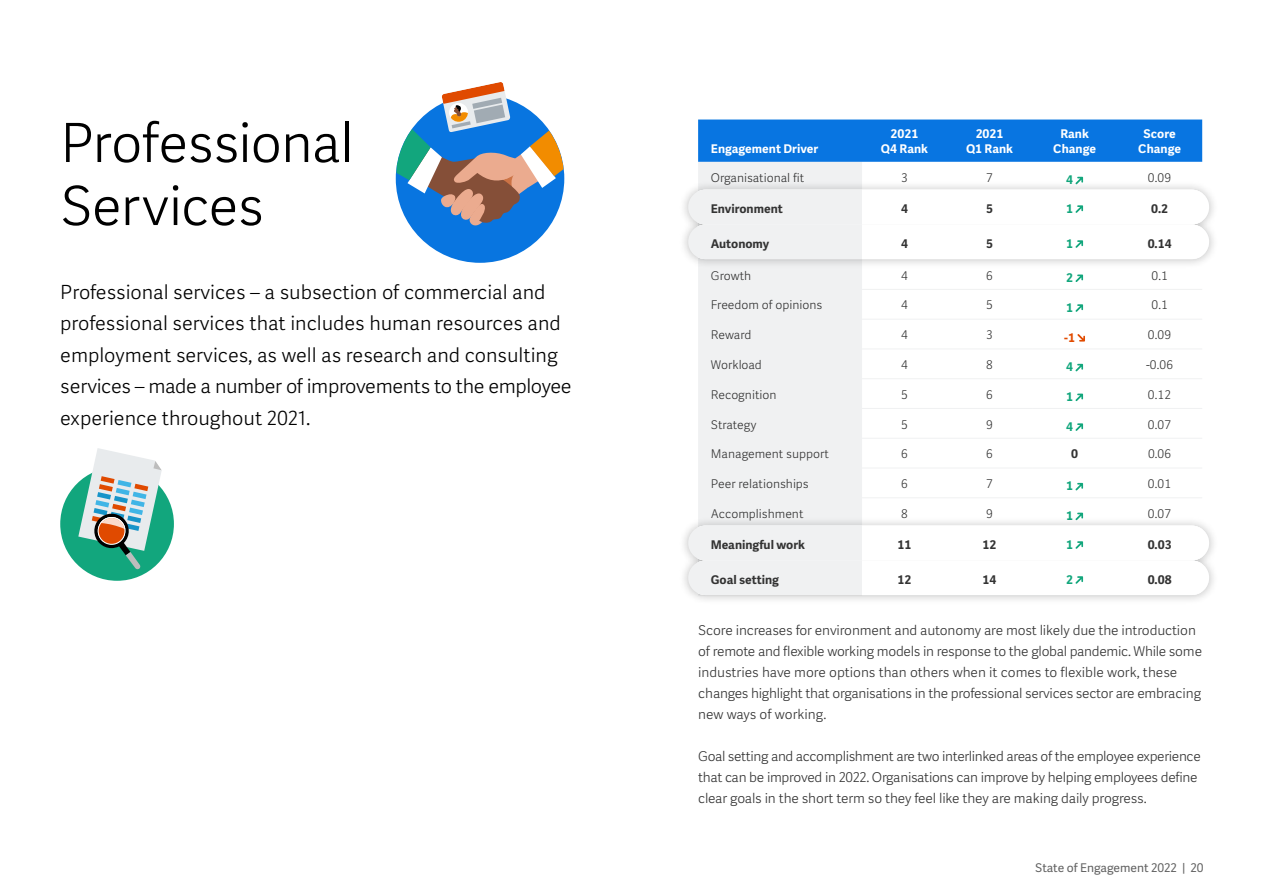
<style>
.page{position:relative;width:1263px;height:893px;background:#fff}
.page>*{position:absolute;margin:0;border:0;box-sizing:border-box;transform-origin:0 0}
.t1{font:300 54px/63px "Workday Adelle Sans";letter-spacing:-.015em;color:#000}
.t2{font:300 19.5px/31.5px "Workday Adelle Sans";color:#000}
.t3{font:300 13.5px/21px "Workday Adelle Sans";letter-spacing:-.02em;color:#333}
.t4{font:300 12px "Workday Adelle Sans";color:#333}
.t5{font:700 12px "Workday Adelle Sans";color:#333}
.t6{font:700 12px/15px "Workday Adelle Sans";color:#fff;text-align:center}
.t7{font:12px "Workday Adelle Sans";color:#616161}
.t8{font:700 12px "Workday Adelle Sans";color:#12a67c}
.t9{font:700 12px "Workday Adelle Sans";color:#e14b00}
</style>
<div class="page">
<div style="left:698px;top:120px;width:504px;height:42px;background:#0875e1"></div>
<div style="left:698px;top:162px;width:164px;height:351px;background:#f0f1f2"></div>
<hr style="left:862px;top:289px;width:85px;height:1px;background:#f0f1f2">
<hr style="left:947px;top:289px;width:85px;height:1px;background:#f0f1f2">
<hr style="left:1032px;top:289px;width:85px;height:1px;background:#f0f1f2">
<hr style="left:1117px;top:289px;width:85px;height:1px;background:#f0f1f2">
<hr style="left:862px;top:319px;width:85px;height:1px;background:#f0f1f2">
<hr style="left:947px;top:319px;width:85px;height:1px;background:#f0f1f2">
<hr style="left:1032px;top:319px;width:85px;height:1px;background:#f0f1f2">
<hr style="left:1117px;top:319px;width:85px;height:1px;background:#f0f1f2">
<hr style="left:862px;top:349px;width:85px;height:1px;background:#f0f1f2">
<hr style="left:947px;top:349px;width:85px;height:1px;background:#f0f1f2">
<hr style="left:1032px;top:349px;width:85px;height:1px;background:#f0f1f2">
<hr style="left:1117px;top:349px;width:85px;height:1px;background:#f0f1f2">
<hr style="left:862px;top:378px;width:85px;height:1px;background:#f0f1f2">
<hr style="left:947px;top:378px;width:85px;height:1px;background:#f0f1f2">
<hr style="left:1032px;top:378px;width:85px;height:1px;background:#f0f1f2">
<hr style="left:1117px;top:378px;width:85px;height:1px;background:#f0f1f2">
<hr style="left:862px;top:408px;width:85px;height:1px;background:#f0f1f2">
<hr style="left:947px;top:408px;width:85px;height:1px;background:#f0f1f2">
<hr style="left:1032px;top:408px;width:85px;height:1px;background:#f0f1f2">
<hr style="left:1117px;top:408px;width:85px;height:1px;background:#f0f1f2">
<hr style="left:862px;top:438px;width:85px;height:1px;background:#f0f1f2">
<hr style="left:947px;top:438px;width:85px;height:1px;background:#f0f1f2">
<hr style="left:1032px;top:438px;width:85px;height:1px;background:#f0f1f2">
<hr style="left:1117px;top:438px;width:85px;height:1px;background:#f0f1f2">
<hr style="left:862px;top:468px;width:85px;height:1px;background:#f0f1f2">
<hr style="left:947px;top:468px;width:85px;height:1px;background:#f0f1f2">
<hr style="left:1032px;top:468px;width:85px;height:1px;background:#f0f1f2">
<hr style="left:1117px;top:468px;width:85px;height:1px;background:#f0f1f2">
<hr style="left:862px;top:497px;width:85px;height:1px;background:#f0f1f2">
<hr style="left:947px;top:497px;width:85px;height:1px;background:#f0f1f2">
<hr style="left:1032px;top:497px;width:85px;height:1px;background:#f0f1f2">
<hr style="left:1117px;top:497px;width:85px;height:1px;background:#f0f1f2">
<svg style="left:1077px;top:177px;width:6px;height:3px"></svg>
<svg style="left:1075px;top:275px;width:8px;height:7px"></svg>
<svg style="left:1075px;top:304px;width:8px;height:8px"></svg>
<svg style="left:1077px;top:334px;width:8px;height:8px"></svg>
<svg style="left:1075px;top:364px;width:8px;height:7px"></svg>
<svg style="left:1075px;top:394px;width:8px;height:7px"></svg>
<svg style="left:1075px;top:423px;width:8px;height:8px"></svg>
<svg style="left:1075px;top:483px;width:8px;height:7px"></svg>
<div style="left:679px;top:180px;width:539px;height:89px;background:#000;opacity:.25"></div>
<svg style="left:698px;top:190px;width:511px;height:69px"></svg>
<div style="left:679px;top:516px;width:539px;height:89px;background:#000;opacity:.25"></div>
<svg style="left:698px;top:513px;width:511px;height:82px"></svg>
<div style="left:396px;top:94px;width:168px;height:169px;background:#0875e0;border-radius:50%"></div>
<svg style="left:396px;top:82px;width:168px;height:146px"></svg>
<div style="left:60px;top:467px;width:114px;height:114px;background:#12a67d;border-radius:50%"></div>
<svg style="left:78px;top:448px;width:84px;height:122px"></svg>
<h1 class="t1" style="left:60px;top:113px;width:295px">Professional<br>Services</h1>
<p class="t2" style="left:60px;top:276px;width:513px">Professional services – a subsection of commercial and professional services that includes human resources and employment services, as well as research and consulting services – made a number of improvements to the employee experience throughout 2021.</p>
<p class="t6" style="left:711px;top:142px;width:109px">Engagement Driver</p>
<p class="t6" style="left:881px;top:127px;width:49px">2021<br>Q4 Rank</p>
<p class="t6" style="left:966px;top:127px;width:49px">2021<br>Q1 Rank</p>
<p class="t6" style="left:1053px;top:127px;width:44px">Rank<br>Change</p>
<p class="t6" style="left:1138px;top:127px;width:44px">Score<br>Change</p>
<p class="t4" style="left:711px;top:171px;width:95px">Organisational fit</p>
<p class="t4" style="left:901px;top:171px;width:8px">3</p>
<p class="t4" style="left:986px;top:171px;width:8px">7</p>
<p class="t8" style="left:1066px;top:173px;width:8px">4</p>
<p class="t4" style="left:1148px;top:171px;width:25px">0.09</p>
<p class="t4" style="left:738px;top:203px;width:44px">onment</p>
<p class="t8" style="left:1066px;top:205px;width:8px">1</p>
<p class="t8" style="left:1066px;top:239px;width:8px">1</p>
<p class="t4" style="left:711px;top:268px;width:42px">Growth</p>
<p class="t4" style="left:901px;top:268px;width:8px">4</p>
<p class="t4" style="left:986px;top:268px;width:8px">6</p>
<p class="t8" style="left:1066px;top:271px;width:8px">2</p>
<p class="t4" style="left:1151px;top:268px;width:18px">0.1</p>
<p class="t4" style="left:711px;top:298px;width:113px">Freedom of opinions</p>
<p class="t4" style="left:901px;top:298px;width:8px">4</p>
<p class="t4" style="left:986px;top:298px;width:8px">5</p>
<p class="t8" style="left:1066px;top:300px;width:8px">1</p>
<p class="t4" style="left:1151px;top:298px;width:18px">0.1</p>
<p class="t4" style="left:711px;top:328px;width:42px">Reward</p>
<p class="t4" style="left:901px;top:328px;width:8px">4</p>
<p class="t4" style="left:986px;top:328px;width:8px">3</p>
<p class="t9" style="left:1064px;top:330px;width:12px">-1</p>
<p class="t4" style="left:1148px;top:328px;width:25px">0.09</p>
<p class="t4" style="left:711px;top:358px;width:52px">Workload</p>
<p class="t4" style="left:901px;top:358px;width:8px">4</p>
<p class="t4" style="left:986px;top:358px;width:8px">8</p>
<p class="t8" style="left:1066px;top:360px;width:8px">4</p>
<p class="t4" style="left:1146px;top:358px;width:29px">-0.06</p>
<p class="t4" style="left:711px;top:388px;width:67px">Recognition</p>
<p class="t4" style="left:901px;top:388px;width:8px">5</p>
<p class="t4" style="left:986px;top:388px;width:8px">6</p>
<p class="t8" style="left:1066px;top:390px;width:8px">1</p>
<p class="t4" style="left:1148px;top:388px;width:25px">0.12</p>
<p class="t4" style="left:711px;top:417px;width:47px">Strategy</p>
<p class="t4" style="left:901px;top:417px;width:8px">5</p>
<p class="t4" style="left:986px;top:417px;width:8px">9</p>
<p class="t8" style="left:1066px;top:419px;width:8px">4</p>
<p class="t4" style="left:1148px;top:417px;width:25px">0.07</p>
<p class="t4" style="left:711px;top:447px;width:119px">Management support</p>
<p class="t4" style="left:901px;top:447px;width:8px">6</p>
<p class="t4" style="left:986px;top:447px;width:8px">6</p>
<p class="t5" style="left:1071px;top:447px;width:8px">0</p>
<p class="t4" style="left:1148px;top:447px;width:25px">0.06</p>
<p class="t4" style="left:711px;top:477px;width:99px">Peer relationships</p>
<p class="t4" style="left:901px;top:477px;width:8px">6</p>
<p class="t4" style="left:986px;top:477px;width:8px">7</p>
<p class="t8" style="left:1066px;top:479px;width:8px">1</p>
<p class="t4" style="left:1148px;top:477px;width:25px">0.01</p>
<p class="t4" style="left:711px;top:507px;width:94px">Accomplishment</p>
<p class="t4" style="left:901px;top:507px;width:8px">8</p>
<p class="t4" style="left:986px;top:507px;width:8px">9</p>
<p class="t8" style="left:1066px;top:509px;width:8px">1</p>
<p class="t4" style="left:1148px;top:507px;width:25px">0.07</p>
<p class="t4" style="left:762px;top:538px;width:41px">ul work</p>
<p class="t8" style="left:1066px;top:541px;width:8px">1</p>
<p class="t4" style="left:760px;top:572px;width:18px">ing</p>
<p class="t8" style="left:1066px;top:575px;width:8px">2</p>
<p class="t5" style="left:711px;top:201px;width:74px">Environment</p>
<p class="t5" style="left:901px;top:201px;width:8px">4</p>
<p class="t5" style="left:986px;top:201px;width:8px">5</p>
<p class="t8" style="left:1066px;top:201px;width:8px">1</p>
<p class="t5" style="left:1151px;top:201px;width:19px">0.2</p>
<p class="t5" style="left:711px;top:236px;width:60px">Autonomy</p>
<p class="t5" style="left:901px;top:236px;width:8px">4</p>
<p class="t5" style="left:986px;top:236px;width:8px">5</p>
<p class="t8" style="left:1066px;top:236px;width:8px">1</p>
<p class="t5" style="left:1148px;top:236px;width:26px">0.14</p>
<p class="t5" style="left:711px;top:537px;width:96px">Meaningful work</p>
<p class="t5" style="left:897px;top:537px;width:15px">11</p>
<p class="t5" style="left:983px;top:537px;width:15px">12</p>
<p class="t8" style="left:1066px;top:537px;width:8px">1</p>
<p class="t5" style="left:1148px;top:537px;width:26px">0.03</p>
<p class="t5" style="left:711px;top:572px;width:70px">Goal setting</p>
<p class="t5" style="left:897px;top:572px;width:15px">12</p>
<p class="t5" style="left:983px;top:572px;width:15px">14</p>
<p class="t8" style="left:1066px;top:572px;width:8px">2</p>
<p class="t5" style="left:1148px;top:572px;width:26px">0.08</p>
<p class="t3" style="left:698px;top:620px;width:505px">Score increases for environment and autonomy are most likely due the introduction of remote and flexible working models in response to the global pandemic. While some industries have more options than others when it comes to flexible work, these changes highlight that organisations in the professional services sector are embracing new ways of working.</p>
<p class="t3" style="left:698px;top:746px;width:504px">Goal setting and accomplishment are two interlinked areas of the employee experience that can be improved in 2022. Organisations can improve by helping employees define clear goals in the short term so they feel like they are making daily progress.</p>
<p class="t7" style="left:1035px;top:861px;width:170px">State of Engagement 2022 | 20</p>
</div>
